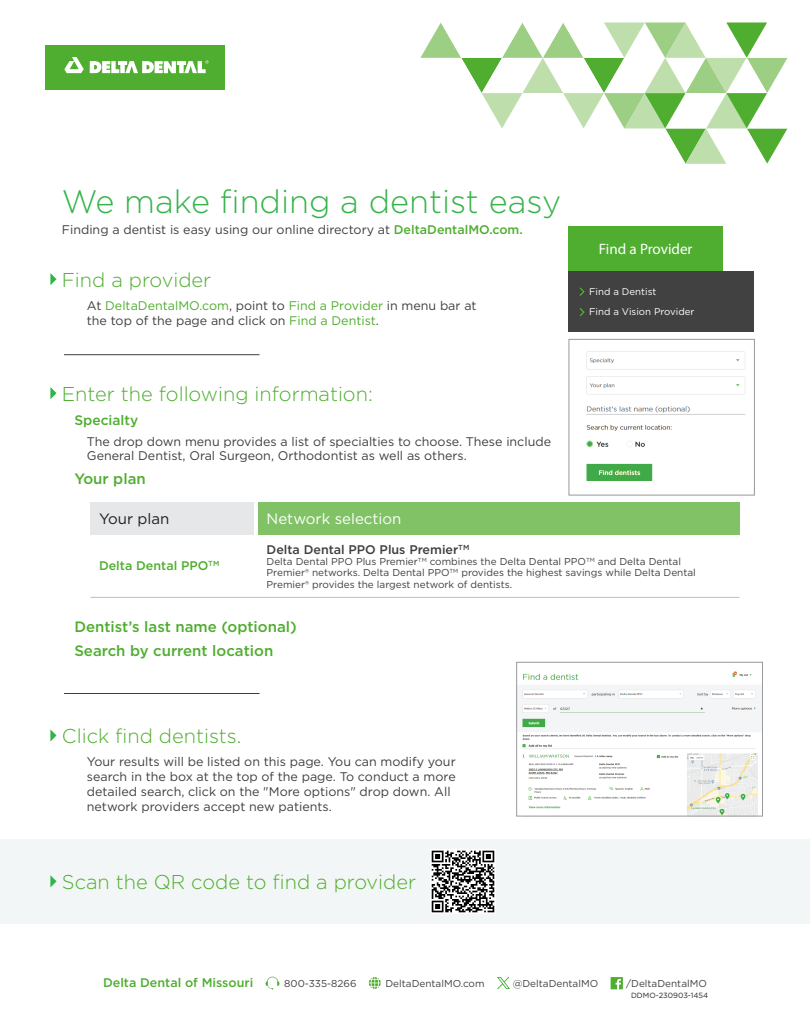
<style>
.page{position:relative;width:810px;height:1035px;background:#fff}
.page>*{position:absolute;margin:0;border:0;box-sizing:border-box;transform-origin:0 0}
.t1{font:300 32.5px "Gotham";color:#36b44b}
.t2{font:300 20px "Gotham";color:#4fad2f}
.t3{font:15.12px "Myriad Pro";color:#fff}
.t4{font:500 15px/23.8px "Gotham";color:#4fad2f}
.t5{font:15px "Gotham";color:#fff}
.t6{font:15px "Gotham";color:#231f20}
.t7{font:500 13.75px "Gotham";color:#4fad2f}
.t8{font:12.5px/15px "Gotham";color:#3e3e3f}
.t9{font:500 12.5px "Gotham";color:#4fad2f}
.t10{font:500 12.5px "Gotham";color:#3e3e3f}
.t11{font:10px/11.2px "Gotham";color:#3e3e3f}
.t12{font:10px "Gotham";color:#414141}
.t13{font:9.62px/20.4px "Gotham";color:#fff}
.t14{font:7.5px "Gotham";color:#231f20}
.s1{font-weight:500;color:#4fad2f}
.s2{color:#4fad2f}
</style>
<div class="page">
<div style="left:45px;top:45px;width:180px;height:44px;background:#4fad2f"></div>
<svg style="left:64px;top:57px;width:20px;height:16px"></svg>
<svg style="left:90px;top:60px;width:119px;height:13px"></svg>
<svg style="left:420px;top:22px;width:368px;height:142px"></svg>
<img style="left:586px;top:351px;width:159px;height:130px">
<div style="left:569px;top:339px;width:186px;height:156px;border:1px solid #97999c"></div>
<img style="left:516px;top:672px;width:247px;height:145px">
<div style="left:517px;top:662px;width:246px;height:154px;border:1px solid #97999c"></div>
<svg style="left:50px;top:273px;width:7px;height:12px"></svg>
<svg style="left:50px;top:387px;width:7px;height:12px"></svg>
<svg style="left:50px;top:729px;width:7px;height:13px"></svg>
<hr style="left:64px;top:354px;width:196px;height:1px;background:#3e3e3f">
<hr style="left:64px;top:693px;width:196px;height:1px;background:#3e3e3f">
<div style="left:90px;top:502px;width:164px;height:33px;background:#e6e7e9"></div>
<div style="left:258px;top:502px;width:482px;height:33px;background:#81c266"></div>
<hr style="left:90px;top:597px;width:650px;height:1px;background:#bcbdc0">
<div style="left:568px;top:271px;width:186px;height:61px;background:#414141"></div>
<svg style="left:579px;top:287px;width:6px;height:9px"></svg>
<svg style="left:579px;top:308px;width:6px;height:9px"></svg>
<div style="left:568px;top:226px;width:155px;height:44px;background:#4fad2f"></div>
<svg style="left:611px;top:977px;width:12px;height:12px"></svg>
<svg style="left:369px;top:977px;width:12px;height:12px"></svg>
<svg style="left:266px;top:977px;width:13px;height:12px"></svg>
<div style="left:0;top:839px;width:810px;height:85px;background:#f3f6f6"></div>
<svg style="left:50px;top:875px;width:7px;height:12px"></svg>
<img style="left:431px;top:849px;width:64px;height:64px">
<svg style="left:498px;top:977px;width:11px;height:12px"></svg>
<h1 class="t1" style="left:62px;top:181px;width:501px">We make finding a dentist easy</h1>
<p class="t8" style="left:62px;top:222px;width:462px">Finding a dentist is easy using our online directory at <span class="s1">DeltaDentalMO.com.</span></p>
<h2 class="t2" style="left:62px;top:267px;width:151px">Find a provider</h2>
<p class="t8" style="left:87px;top:298px;width:391px">At <span class="s2">DeltaDentalMO.com</span>, point to <span class="s2">Find a Provider</span> in menu bar at the top of the page and click on <span class="s2">Find a Dentist</span>.</p>
<h2 class="t2" style="left:62px;top:381px;width:312px">Enter the following information:</h2>
<p class="t7" style="left:74px;top:411px;width:65px">Specialty</p>
<p class="t8" style="left:87px;top:434px;width:466px;line-height:13.8px">The drop down menu provides a list of specialties to choose. These include<br>General Dentist, Oral Surgeon, Orthodontist as well as others.</p>
<p class="t4" style="left:74px;top:466px;width:73px">Your plan</p>
<p class="t3" style="left:599px;top:240px;width:95px">Find a Provider</p>
<p class="t13" style="left:589px;top:281px;width:107px">Find a Dentist<br>Find a Vision Provider</p>
<p class="t6" style="left:99px;top:509px;width:72px">Your plan</p>
<p class="t5" style="left:267px;top:509px;width:136px">Network selection</p>
<p class="t10" style="left:267px;top:541px;width:204px">Delta Dental PPO Plus Premier<sup>TM</sup></p>
<p class="t11" style="left:267px;top:556px;width:431px">Delta Dental PPO Plus Premier<sup>TM</sup> combines the Delta Dental PPO<sup>TM</sup> and Delta Dental<br>Premier® networks. Delta Dental PPO<sup>TM</sup> provides the highest savings while Delta Dental<br>Premier® provides the largest network of dentists.</p>
<p class="t4" style="left:74px;top:615px;width:224px">Dentist’s last name (optional)<br>Search by current location</p>
<p class="t9" style="left:99px;top:558px;width:122px">Delta Dental PPO<sup>TM</sup></p>
<h2 class="t2" style="left:62px;top:723px;width:181px">Click find dentists.</h2>
<p class="t8" style="left:87px;top:754px;width:370px">Your results will be listed on this page. You can modify your search in the box at the top of the page. To conduct a more detailed search, click on the "More options" drop down. All network providers accept new patients.</p>
<h2 class="t2" style="left:62px;top:869px;width:356px">Scan the QR code to find a provider</h2>
<p class="t9" style="left:103px;top:974px;width:152px">Delta Dental of Missouri</p>
<p class="t12" style="left:284px;top:977px;width:74px">800-335-8266</p>
<p class="t12" style="left:386px;top:977px;width:101px">DeltaDentalMO.com</p>
<p class="t12" style="left:513px;top:977px;width:87px">@DeltaDentalMO</p>
<p class="t12" style="left:626px;top:977px;width:82px">/DeltaDentalMO</p>
<p class="t14" style="left:631px;top:990px;width:79px">DDMO-230903-1454</p>
</div>
